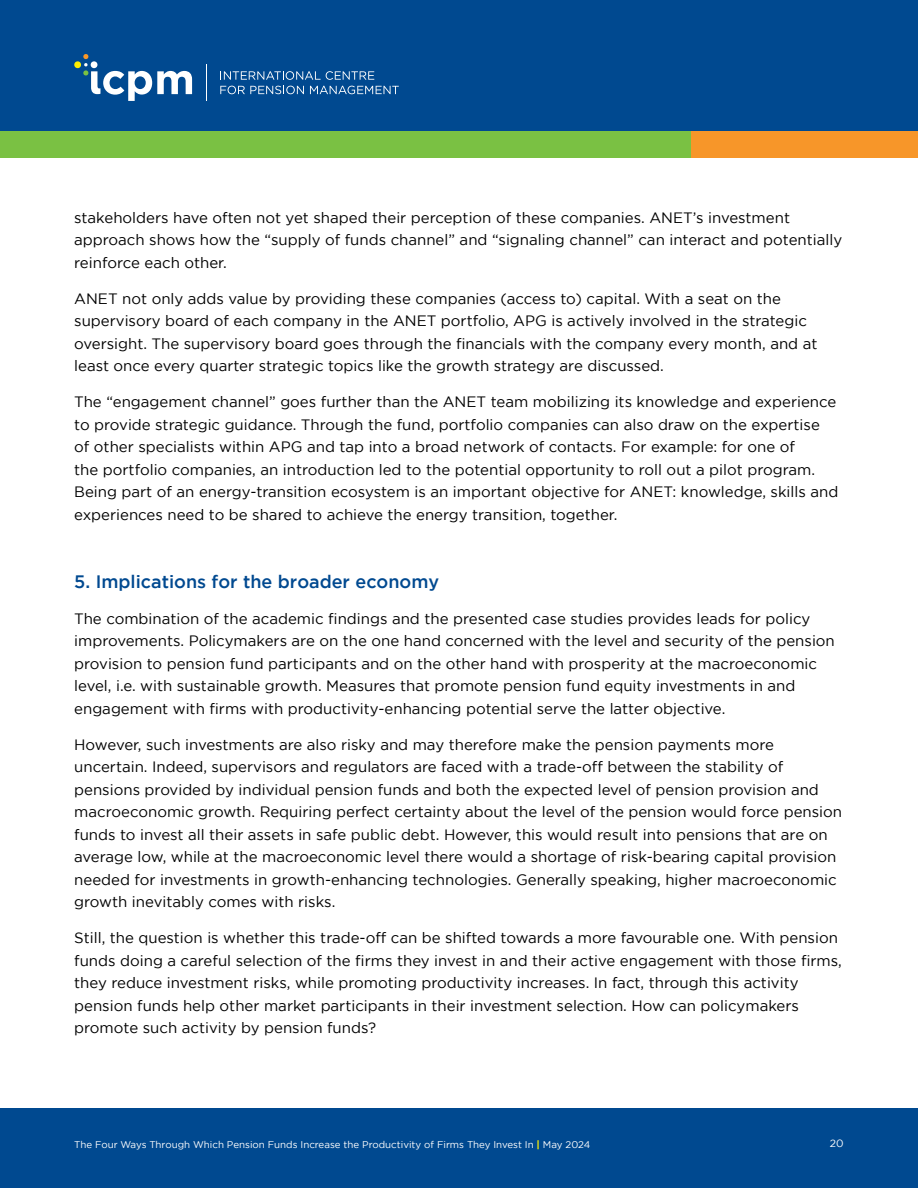
<style>
.page{position:relative;width:918px;height:1188px;background:#fff}
.page>*{position:absolute;margin:0;border:0;box-sizing:border-box;transform-origin:0 0}
.Title_2{font:500 18px "Gotham";color:#004990}
.Body{font:15px/22.5px "Gotham";color:#000}
.t1{font:10.5px "Gotham";color:#fff}
.t2{font:9.75px "Gotham";color:#fff}
.s1{font-weight:700;color:#fff000}
</style>
<div class="page">
<div style="left:0;top:0;width:918px;height:131px;background:#004990"></div>
<svg style="left:220px;top:71px;width:154px;height:9px"></svg>
<svg style="left:220px;top:86px;width:84px;height:8px"></svg>
<svg style="left:310px;top:86px;width:89px;height:8px"></svg>
<hr style="left:206px;top:65px;width:1px;height:36px;background:#fff">
<svg style="left:74px;top:54px;width:118px;height:47px"></svg>
<div style="left:0;top:131px;width:691px;height:27px;background:#7ac143"></div>
<div style="left:691px;top:131px;width:227px;height:27px;background:#f79629"></div>
<div style="left:0;top:1108px;width:918px;height:80px;background:#004990"></div>
<p class="Body" style="left:74px;top:206px;width:770px">stakeholders have often not yet shaped their perception of these companies. ANET’s investment approach shows how the “supply of funds channel” and “signaling channel” can interact and potentially reinforce each other.</p>
<p class="Body" style="left:74px;top:287px;width:745px">ANET not only adds value by providing these companies (access to) capital. With a seat on the supervisory board of each company in the ANET portfolio, APG is actively involved in the strategic oversight. The supervisory board goes through the financials with the company every month, and at least once every quarter strategic topics like the growth strategy are discussed.</p>
<p class="Body" style="left:74px;top:390px;width:766px">The “engagement channel” goes further than the ANET team mobilizing its knowledge and experience to provide strategic guidance. Through the fund, portfolio companies can also draw on the expertise of other specialists within APG and tap into a broad network of contacts. For example: for one of<br>the portfolio companies, an introduction led to the potential opportunity to roll out a pilot program.<br>Being part of an energy-transition ecosystem is an important objective for ANET: knowledge, skills and experiences need to be shared to achieve the energy transition, together.</p>
<p class="Title_2" style="left:74px;top:571px;width:367px">5. Implications for the broader economy</p>
<p class="Body" style="left:74px;top:607px;width:762px">The combination of the academic findings and the presented case studies provides leads for policy improvements. Policymakers are on the one hand concerned with the level and security of the pension provision to pension fund participants and on the other hand with prosperity at the macroeconomic level, i.e. with sustainable growth. Measures that promote pension fund equity investments in and engagement with firms with productivity-enhancing potential serve the latter objective.</p>
<p class="Body" style="left:74px;top:733px;width:769px">However, such investments are also risky and may therefore make the pension payments more uncertain. Indeed, supervisors and regulators are faced with a trade-off between the stability of pensions provided by individual pension funds and both the expected level of pension provision and macroeconomic growth. Requiring perfect certainty about the level of the pension would force pension funds to invest all their assets in safe public debt. However, this would result into pensions that are on average low, while at the macroeconomic level there would a shortage of risk-bearing capital provision needed for investments in growth-enhancing technologies. Generally speaking, higher macroeconomic growth inevitably comes with risks.</p>
<p class="Body" style="left:74px;top:927px;width:769px">Still, the question is whether this trade-off can be shifted towards a more favourable one. With pension funds doing a careful selection of the firms they invest in and their active engagement with those firms, they reduce investment risks, while promoting productivity increases. In fact, through this activity pension funds help other market participants in their investment selection. How can policymakers promote such activity by pension funds?</p>
<p class="t2" style="left:74px;top:1139px;width:518px">The Four Ways Through Which Pension Funds Increase the Productivity of Firms They Invest In <span class="s1">|</span> May 2024</p>
<p class="t1" style="left:830px;top:1138px;width:15px">20</p>
</div>
